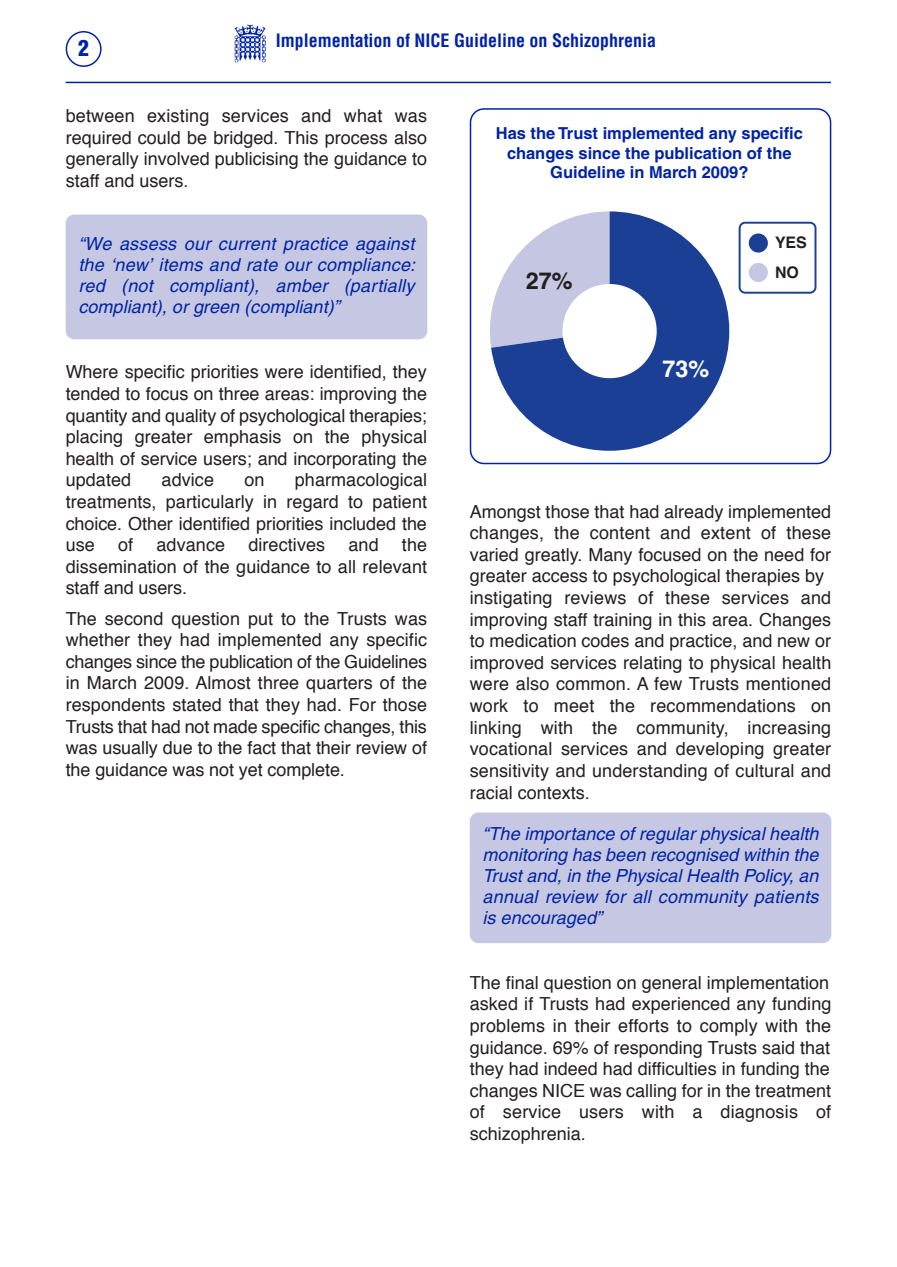
<style>
.page{position:relative;width:897px;height:1267px;background:#fff}
.page>*{position:absolute;margin:0;border:0;box-sizing:border-box;transform-origin:0 0}
.t1{font:700 23.4px "Helvetica";color:#231f20}
.t2{font:700 23.4px "Helvetica";color:#fff}
.t3{font:900 condensed 21.6px "Helvetica LT";color:#0023a5}
.t4{font:18px/21.6px "Helvetica";color:#231f20;text-align:justify}
.t5{font:italic 18px/21px "Helvetica LT";letter-spacing:.01em;color:#0023a5;text-align:justify}
.t6{font:700 condensed 18px "Helvetica LT";color:#0023a5}
.t7{font:700 16.5px/19.5px "Helvetica LT";color:#0023a5;text-align:center}
.t8{font:700 15.9px "Helvetica";color:#231f20}
</style>
<div class="page">
<img style="left:234px;top:25px;width:32px;height:37px">
<hr style="left:66px;top:82px;width:765px;height:1px;background:#0023a5">
<svg style="left:66px;top:31px;width:36px;height:36px"></svg>
<div style="left:470px;top:812px;width:361px;height:131px;background:#c6c8e3;border-radius:9px"></div>
<div style="left:66px;top:214px;width:361px;height:125px;background:#c6c8e3;border-radius:9px"></div>
<svg style="left:470px;top:108px;width:361px;height:356px"></svg>
<p class="t3" style="left:78px;top:36px;width:12px">2</p>
<p class="t6" style="left:276px;top:30px;width:382px">Implementation of NICE Guideline on Schizophrenia</p>
<p class="t4" style="left:66px;top:106px;width:363px">between existing services and what was required could be bridged. This process also generally involved publicising the guidance to staff and users.</p>
<p class="t5" style="left:78px;top:235px;width:338px">“We assess our current practice against the ‘new’ items and rate our compliance: red (not compliant), amber (partially compliant), or green (compliant)”</p>
<p class="t4" style="left:66px;top:363px;width:363px">Where specific priorities were identified, they tended to focus on three areas: improving the quantity and quality of psychological therapies; placing greater emphasis on the physical health of service users; and incorporating the updated</p>
<p class="t4" style="left:66px;top:471px;width:363px;text-indent:229px">pharmacological treatments, particularly in regard to patient choice. Other identified priorities included the use</p>
<p class="t4" style="left:162px;top:471px;width:54px">advice</p>
<p class="t4" style="left:244px;top:471px;width:22px">on</p>
<p class="t4" style="left:118px;top:535px;width:17px">of</p>
<p class="t4" style="left:156px;top:535px;width:70px">advance</p>
<p class="t4" style="left:248px;top:535px;width:78px">directives</p>
<p class="t4" style="left:348px;top:535px;width:32px">and</p>
<p class="t4" style="left:66px;top:535px;width:363px;text-indent:336px">the dissemination of the guidance to all relevant staff and users.</p>
<p class="t4" style="left:66px;top:609px;width:363px">The second question put to the Trusts was whether they had implemented any specific changes since the publication of the Guidelines in March 2009. Almost three quarters of the respondents stated that they had. For those Trusts that had not made specific changes, this was usually due to the fact that their review of the guidance was not yet complete.</p>
<p class="t7" style="left:496px;top:125px;width:308px">Has the Trust implemented any specific changes since the publication of the<br>Guideline in March 2009?</p>
<p class="t1" style="left:526px;top:262px;width:48px">27%</p>
<p class="t2" style="left:662px;top:349px;width:48px">73%</p>
<p class="t8" style="left:775px;top:229px;width:33px">YES</p>
<p class="t8" style="left:775px;top:259px;width:25px">NO</p>
<p class="t4" style="left:470px;top:502px;width:363px;text-align:left">Amongst those that had already implemented changes, the content and extent of these varied greatly. Many focused on the need for greater access to psychological therapies by instigating reviews of these services and improving staff training in this area. Changes to medication codes and practice, and new or improved services relating to physical health were also common. A few Trusts mentioned work to meet the recommendations on linking with the community, increasing vocational services and developing greater sensitivity and understanding of cultural and racial contexts.</p>
<p class="t5" style="left:482px;top:825px;width:337px">“The importance of regular physical health monitoring has been recognised within the Trust and, in the Physical Health Policy, an annual review for all community patients is encouraged”</p>
<p class="t4" style="left:470px;top:973px;width:363px;text-align:left">The final question on general implementation asked if Trusts had experienced any funding problems in their efforts to comply with the guidance. 69% of responding Trusts said that they had indeed had difficulties in funding the changes NICE was calling for in the treatment of service users with a diagnosis of schizophrenia.</p>
</div>
